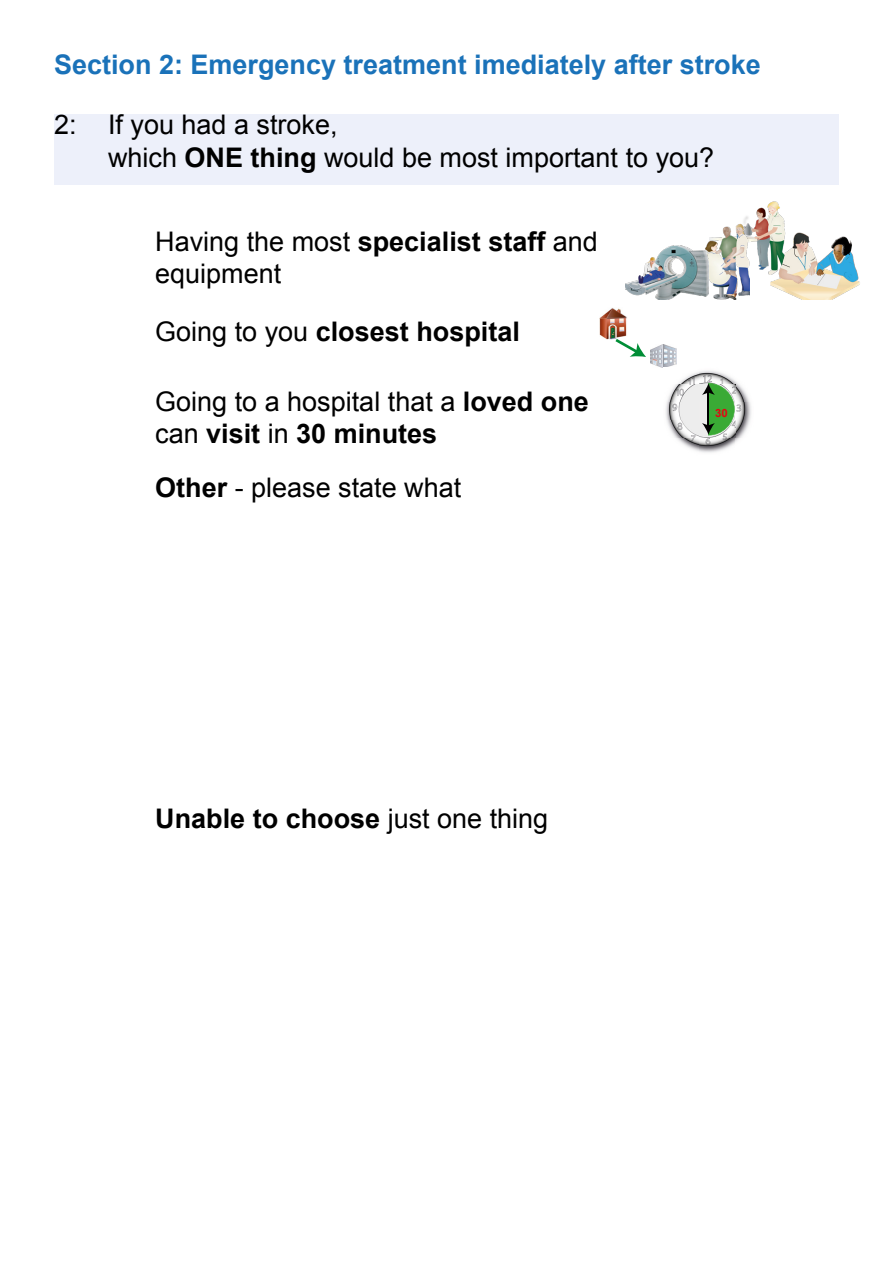
<style>
.page{position:relative;width:893px;height:1263px;background:#fff}
.page>*{position:absolute;margin:0;border:0;box-sizing:border-box;transform-origin:0 0}
.t1{font:27px/32.4px "Arial";color:#000}
.t2{font:700 27px "Arial";color:#000}
.t3{font:700 27px "Arial";color:#1a72b9}
.t4{font:700 11.4px "Arial";color:#e30613}
.s1{font-weight:700}
.s2{font-weight:400}
</style>
<div class="page">
<div style="left:54px;top:115px;width:785px;height:70px;background:#edf0fa"></div>
<img style="left:744px;top:201px;width:38px;height:65px">
<img style="left:757px;top:217px;width:103px;height:82px">
<img style="left:706px;top:220px;width:43px;height:79px">
<img style="left:625px;top:245px;width:84px;height:54px">
<img style="left:599px;top:308px;width:28px;height:32px">
<img style="left:650px;top:344px;width:26px;height:23px">
<svg style="left:615px;top:339px;width:31px;height:18px"></svg>
<img style="left:666px;top:371px;width:85px;height:82px">
<svg style="left:702px;top:383px;width:33px;height:52px;background:#6aac67"></svg>
<p class="t3" style="left:54px;top:46px;width:708px">Section 2: Emergency treatment imediately after stroke</p>
<p class="t1" style="left:108px;top:109px;width:608px;text-indent:-54px">2: If you had a stroke,<br>which <span class="s1">ONE thing</span> would be most important to you?</p>
<p class="t1" style="left:155px;top:225px;width:444px">Having the most <span class="s1">specialist staff</span> and equipment</p>
<p class="t2" style="left:155px;top:314px;width:366px"><span class="s2">Going to you</span> closest hospital</p>
<p class="t1" style="left:155px;top:385px;width:435px">Going to a hospital that a <span class="s1">loved one </span>can <span class="s1">visit</span> in <span class="s1">30 minutes</span></p>
<p class="t1" style="left:155px;top:472px;width:308px"><span class="s1">Other</span> - please state what</p>
<p class="t4" style="left:715px;top:406px;width:14px">30</p>
<p class="t2" style="left:155px;top:800px;width:395px">Unable to choose <span class="s2">just one thing</span></p>
</div>
